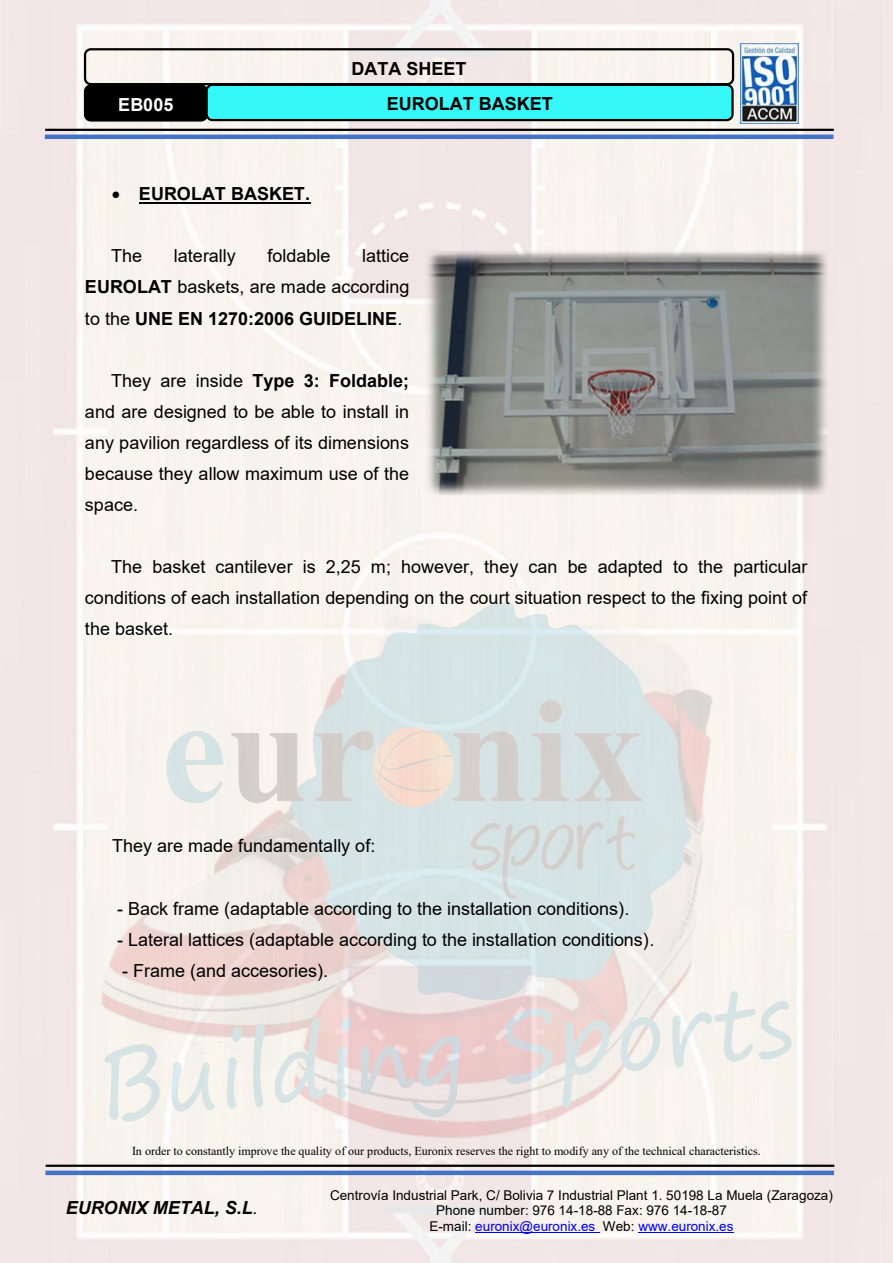
<style>
.page{position:relative;width:893px;height:1263px;background:#fff}
.page>*{position:absolute;margin:0;border:0;box-sizing:border-box;transform-origin:0 0}
.t1{font:18px/31px "Arial";color:#000;text-align:justify}
.t2{font:700 18px "Arial";color:#000}
.t3{font:italic 700 18px "Arial";color:#000}
.t4{font:700 18px "Arial";letter-spacing:.005em;color:#fff}
.t5{font:13.5px/15.5px "Arial";letter-spacing:.005em;color:#000;text-align:center}
.t6{font:12px "Times New Roman";color:#000}
.s1{font-weight:700}
.s2{color:#00f}
.s3{font-weight:400}
</style>
<div class="page">
<img style="left:0;top:0;width:893px;height:1263px">
<hr style="left:475px;top:1232px;width:124px;height:1px;background:#00f">
<hr style="left:638px;top:1232px;width:95px;height:1px;background:#00f">
<hr style="left:45px;top:1171px;width:789px;height:4px;background:#4472c4">
<hr style="left:46px;top:1165px;width:788px;height:2px;background:#000">
<hr style="left:45px;top:135px;width:788px;height:4px;background:#4472c4">
<hr style="left:45px;top:129px;width:789px;height:2px;background:#000">
<img style="left:741px;top:44px;width:57px;height:80px">
<div style="left:84px;top:84px;width:124px;height:38px;background:#000;border:2px solid #000;border-radius:6px"></div>
<div style="left:206px;top:84px;width:528px;height:37px;background:#36f8f8;border:2px solid #000;border-radius:6px"></div>
<div style="left:84px;top:48px;width:650px;height:37px;border:2px solid #000;border-radius:6px"></div>
<img style="left:85px;top:586px;width:723px;height:554px">
<hr style="left:139px;top:202px;width:171px;height:2px;background:#000">
<img style="left:423px;top:246px;width:409px;height:254px">
<p class="t2" style="left:351px;top:56px;width:117px">DATA SHEET</p>
<p class="t4" style="left:118px;top:92px;width:57px">EB005</p>
<p class="t2" style="left:387px;top:91px;width:167px">EUROLAT BASKET</p>
<p class="t2" style="left:112px;top:181px;width:200px">• EUROLAT BASKET.</p>
<p class="t1" style="left:111px;top:241px;width:33px">The</p>
<p class="t1" style="left:174px;top:241px;width:63px">laterally</p>
<p class="t1" style="left:268px;top:241px;width:65px">foldable</p>
<p class="t1" style="left:85px;top:241px;width:326px;text-indent:277px">lattice <span class="s1">EUROLAT</span> baskets, are made according to the <span class="s1">UNE EN 1270:2006 GUIDELINE</span>.</p>
<p class="t1" style="left:85px;top:365px;width:326px;text-indent:26px">They are inside <span class="s1">Type 3: Foldable; </span>and are designed to be able to install in any pavilion regardless of its dimensions because they allow maximum use of the space.</p>
<p class="t1" style="left:85px;top:551px;width:724px;text-indent:26px">The basket cantilever is 2,25 m; however, they can be adapted to the particular conditions of each installation depending on the court situation respect to the fixing point of the basket.</p>
<p class="t1" style="left:112px;top:830px;width:265px">They are made fundamentally of:</p>
<p class="t1" style="left:117px;top:893px;width:514px">- Back frame (adaptable according to the installation conditions).</p>
<p class="t1" style="left:117px;top:924px;width:539px">- Lateral lattices (adaptable according to the installation conditions).</p>
<p class="t1" style="left:122px;top:955px;width:208px">- Frame (and accesories).</p>
<p class="t6" style="left:132px;top:1142px;width:630px">In order to constantly improve the quality of our products, Euronix reserves the right to modify any of the technical characteristics.</p>
<p class="t5" style="left:330px;top:1187px;width:504px">Centrovía Industrial Park, C/ Bolivia 7 Industrial Plant 1. 50198 La Muela (Zaragoza)<br>Phone number: 976 14-18-88 Fax: 976 14-18-87<br>E-mail: <span class="s2">euronix@euronix.es</span> Web: <span class="s2">www.euronix.es</span></p>
<p class="t3" style="left:66px;top:1196px;width:194px">EURONIX METAL, S.L<span class="s3">.</span></p>
</div>
